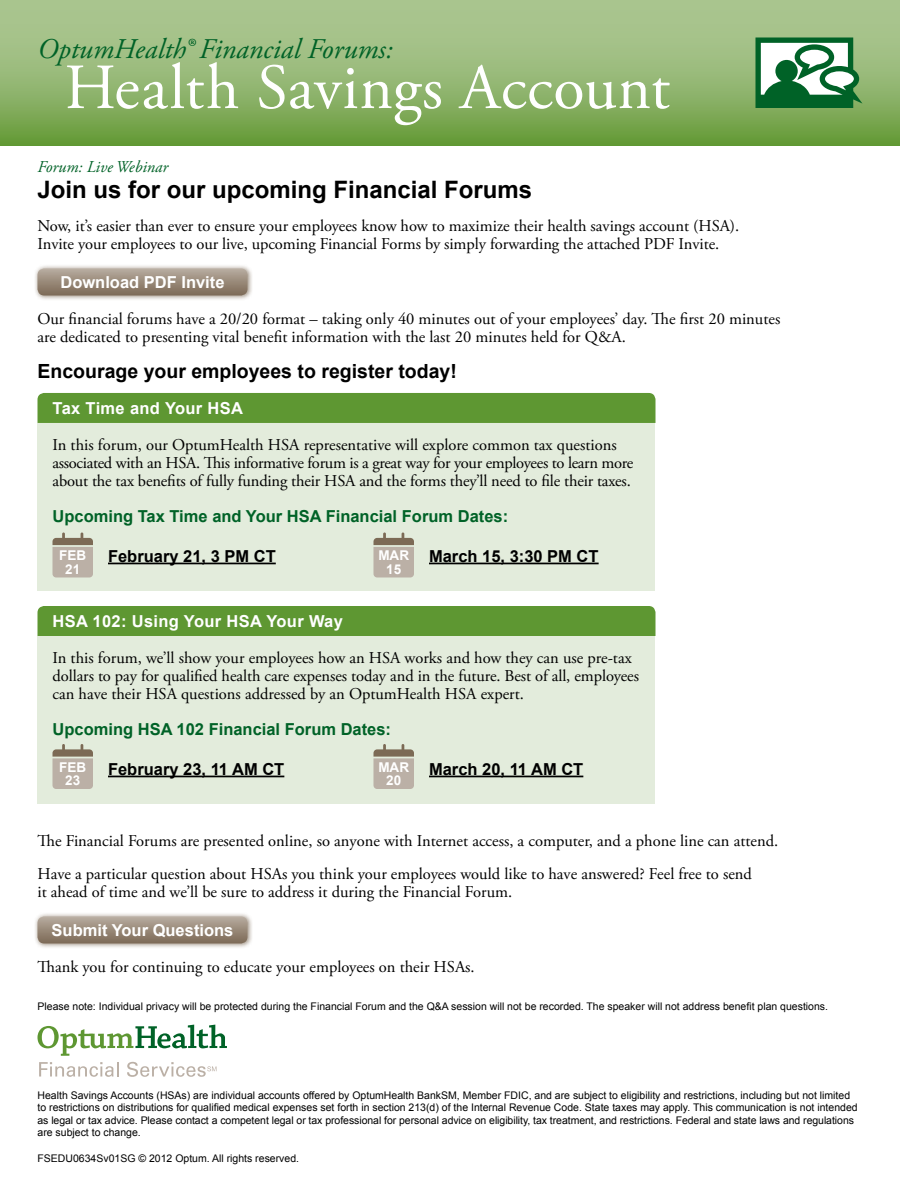
<style>
.page{position:relative;width:900px;height:1200px;background:#fff}
.page>*{position:absolute;margin:0;border:0;box-sizing:border-box;transform-origin:0 0}
.t1{font:64.2px "Adobe Garamond Pro";letter-spacing:.01em;color:#fff}
.t2{font:italic 28.5px "Adobe Garamond Pro";color:#006227}
.t3{font:700 24px "Arial";color:#000}
.t4{font:700 19.5px "Arial";color:#000}
.t5{font:16.5px/18px "Adobe Garamond Pro";color:#000}
.t6{font:700 16.5px "Arial";color:#006227}
.t7{font:700 16.5px "Arial";color:#000}
.t8{font:700 16.5px "Arial";letter-spacing:.02em;color:#fff}
.t9{font:700 16.5px "Arial";color:#fff}
.t10{font:italic 16.5px "Adobe Garamond Pro";color:#006227}
.t11{font:700 13.5px/13.5px "Arial";color:#fff;text-align:center}
.t12{font:10.5px/12px "Arial";color:#000}
</style>
<div class="page">
<div style="left:38px;top:393px;width:618px;height:30px;background:#5e9732"></div>
<div style="left:38px;top:606px;width:618px;height:30px;background:#5e9732"></div>
<svg style="left:0;top:0;width:900px;height:146px;background:#91b670"></svg>
<svg style="left:755px;top:38px;width:107px;height:70px"></svg>
<div style="left:34px;top:264px;width:219px;height:37px;background:#7c6a55;opacity:.75"></div>
<svg style="left:38px;top:268px;width:210px;height:28px;background:#9b8c7d"></svg>
<div style="left:38px;top:423px;width:618px;height:168px;background:#e3ecdc"></div>
<hr style="left:108px;top:563px;width:168px;height:1px;background:#000">
<hr style="left:429px;top:563px;width:170px;height:1px;background:#000">
<div style="left:38px;top:636px;width:618px;height:168px;background:#e3ecdc"></div>
<hr style="left:108px;top:776px;width:176px;height:1px;background:#000">
<hr style="left:429px;top:776px;width:154px;height:1px;background:#000">
<div style="left:34px;top:912px;width:219px;height:37px;background:#7c6a55;opacity:.75"></div>
<svg style="left:38px;top:916px;width:210px;height:27px;background:#9b8c7c"></svg>
<svg style="left:39px;top:1062px;width:80px;height:15px"></svg>
<svg style="left:38px;top:1025px;width:189px;height:31px"></svg>
<svg style="left:127px;top:1062px;width:90px;height:15px"></svg>
<svg style="left:53px;top:532px;width:40px;height:45px"></svg>
<svg style="left:53px;top:744px;width:40px;height:45px;background:#b6aca0"></svg>
<svg style="left:373px;top:532px;width:41px;height:45px"></svg>
<svg style="left:373px;top:744px;width:41px;height:45px;background:#b6ada0"></svg>
<h2 class="t2" style="left:38px;top:32px;width:357px">OptumHealth® Financial Forums:</h2>
<h1 class="t1" style="left:64px;top:49px;width:607px">Health Savings Account</h1>
<p class="t10" style="left:38px;top:157px;width:132px">Forum: Live Webinar</p>
<h3 class="t3" style="left:38px;top:176px;width:496px">Join us for our upcoming Financial Forums</h3>
<p class="t5" style="left:38px;top:217px;width:703px">Now, it’s easier than ever to ensure your employees know how to maximize their health savings account (HSA).<br>Invite your employees to our live, upcoming Financial Forms by simply forwarding the attached PDF Invite.</p>
<p class="t9" style="left:60px;top:273px;width:166px">Download PDF Invite</p>
<p class="t5" style="left:38px;top:310px;width:744px">Our financial forums have a 20/20 format – taking only 40 minutes out of your employees’ day. The first 20 minutes are dedicated to presenting vital benefit information with the last 20 minutes held for Q&amp;A.</p>
<p class="t4" style="left:38px;top:360px;width:421px">Encourage your employees to register today!</p>
<p class="t8" style="left:53px;top:399px;width:192px">Tax Time and Your HSA</p>
<p class="t5" style="left:52px;top:436px;width:582px">In this forum, our OptumHealth HSA representative will explore common tax questions associated with an HSA. This informative forum is a great way for your employees to learn more about the tax benefits of fully funding their HSA and the forms they’ll need to file their taxes.</p>
<p class="t6" style="left:52px;top:507px;width:457px">Upcoming Tax Time and Your HSA Financial Forum Dates:</p>
<p class="t7" style="left:108px;top:547px;width:169px">February 21, 3 PM CT</p>
<p class="t7" style="left:429px;top:547px;width:171px">March 15, 3:30 PM CT</p>
<p class="t11" style="left:59px;top:549px;width:28px">FEB<br>21</p>
<p class="t11" style="left:378px;top:549px;width:32px">MAR<br>15</p>
<p class="t8" style="left:53px;top:612px;width:292px">HSA 102: Using Your HSA Your Way</p>
<p class="t5" style="left:52px;top:649px;width:588px">In this forum, we’ll show your employees how an HSA works and how they can use pre-tax dollars to pay for qualified health care expenses today and in the future. Best of all, employees can have their HSA questions addressed by an OptumHealth HSA expert.</p>
<p class="t6" style="left:52px;top:720px;width:340px">Upcoming HSA 102 Financial Forum Dates:</p>
<p class="t7" style="left:108px;top:760px;width:178px">February 23, 11 AM CT</p>
<p class="t7" style="left:429px;top:760px;width:156px">March 20, 11 AM CT</p>
<p class="t11" style="left:59px;top:760px;width:28px">FEB<br>23</p>
<p class="t11" style="left:378px;top:760px;width:32px">MAR<br>20</p>
<p class="t5" style="left:38px;top:825px;width:742px;line-height:33px">The Financial Forums are presented online, so anyone with Internet access, a computer, and a phone line can attend.<br>Have a particular question about HSAs you think your employees would like to have answered? Feel free to send</p>
<p class="t5" style="left:38px;top:883px;width:476px">it ahead of time and we’ll be sure to address it during the Financial Forum.</p>
<p class="t9" style="left:52px;top:921px;width:183px">Submit Your Questions</p>
<p class="t5" style="left:38px;top:958px;width:439px">Thank you for continuing to educate your employees on their HSAs.</p>
<p class="t12" style="left:38px;top:1000px;width:792px">Please note: Individual privacy will be protected during the Financial Forum and the Q&amp;A session will not be recorded. The speaker will not address benefit plan questions.</p>
<p class="t12" style="left:38px;top:1090px;width:822px">Health Savings Accounts (HSAs) are individual accounts offered by OptumHealth BankSM, Member FDIC, and are subject to eligibility and restrictions, including but not limited to restrictions on distributions for qualified medical expenses set forth in section 213(d) of the Internal Revenue Code. State taxes may apply. This communication is not intended as legal or tax advice. Please contact a competent legal or tax professional for personal advice on eligibility, tax treatment, and restrictions. Federal and state laws and regulations are subject to change.</p>
<p class="t12" style="left:38px;top:1153px;width:263px">FSEDU0634Sv01SG © 2012 Optum. All rights reserved.</p>
</div>
